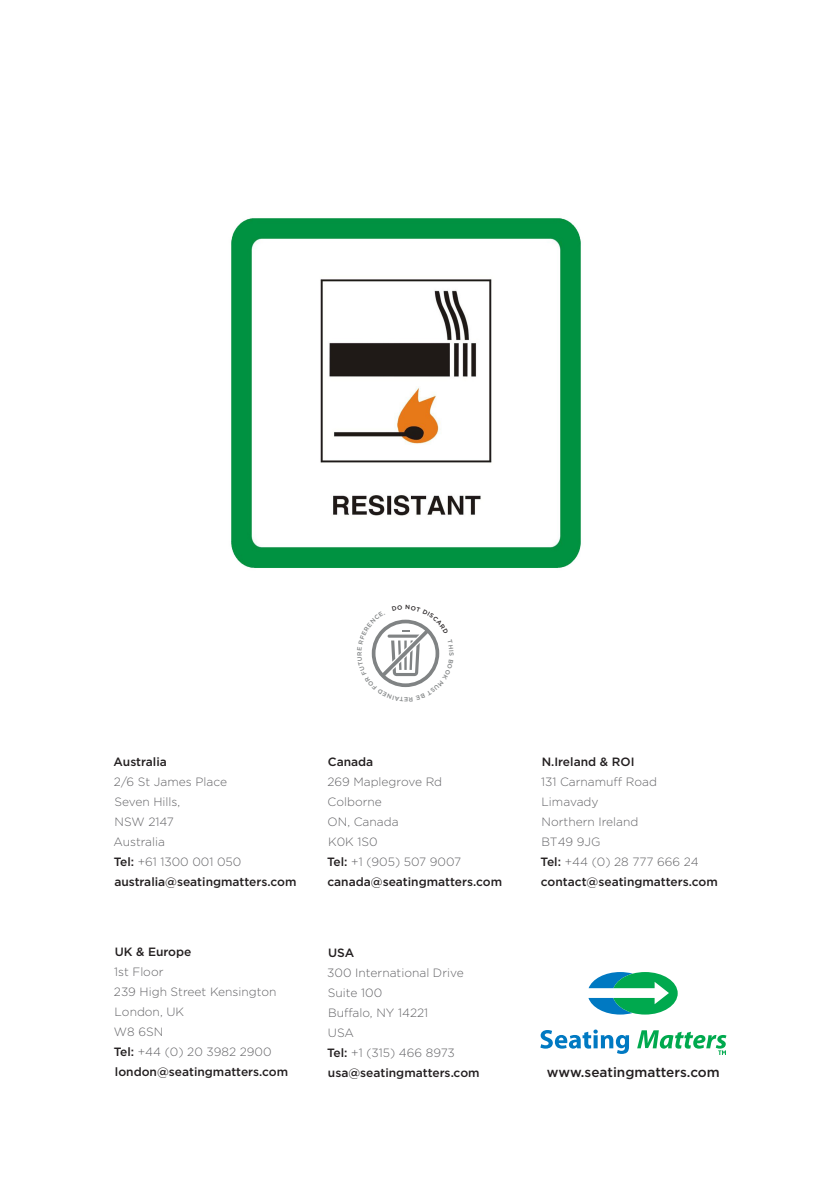
<style>
.page{position:relative;width:840px;height:1191px;background:#fff}
.page>*{position:absolute;margin:0;border:0;box-sizing:border-box;transform-origin:0 0}
.t1{font:500 13.6px "Gotham";color:#231f20}
.t2{font:300 12px "Gotham";color:#636366}
.t3{font:500 12px "Gotham";color:#231f20}
.s1{font-weight:500;color:#231f20}
</style>
<div class="page">
<img style="left:231px;top:218px;width:350px;height:350px">
<svg style="left:540px;top:1029px;width:88px;height:25px"></svg>
<svg style="left:588px;top:972px;width:89px;height:42px"></svg>
<svg style="left:637px;top:1030px;width:89px;height:25px"></svg>
<svg style="left:371px;top:619px;width:69px;height:69px"></svg>
<p class="t3" style="left:113px;top:753px;width:55px">Australia</p>
<p class="t2" style="left:114px;top:774px;width:115px">2/6 St James Place</p>
<p class="t2" style="left:114px;top:794px;width:67px">Seven Hills,</p>
<p class="t2" style="left:115px;top:814px;width:61px">NSW 2147</p>
<p class="t2" style="left:113px;top:834px;width:53px">Australia</p>
<p class="t2" style="left:114px;top:854px;width:129px"><span class="s1">Tel:</span> +61 1300 001 050</p>
<p class="t3" style="left:114px;top:873px;width:183px">australia@seatingmatters.com</p>
<p class="t3" style="left:115px;top:944px;width:78px">UK &amp; Europe</p>
<p class="t2" style="left:114px;top:964px;width:51px">1st Floor</p>
<p class="t2" style="left:114px;top:984px;width:164px">239 High Street Kensington</p>
<p class="t2" style="left:115px;top:1004px;width:71px">London, UK</p>
<p class="t2" style="left:114px;top:1024px;width:51px">W8 6SN</p>
<p class="t2" style="left:114px;top:1044px;width:159px"><span class="s1">Tel:</span> +44 (0) 20 3982 2900</p>
<p class="t3" style="left:115px;top:1064px;width:175px">london@seatingmatters.com</p>
<p class="t3" style="left:327px;top:753px;width:47px">Canada</p>
<p class="t2" style="left:327px;top:774px;width:116px">269 Maplegrove Rd</p>
<p class="t2" style="left:327px;top:794px;width:56px">Colborne</p>
<p class="t2" style="left:327px;top:814px;width:72px">ON, Canada</p>
<p class="t2" style="left:328px;top:834px;width:51px">K0K 1S0</p>
<p class="t2" style="left:327px;top:854px;width:135px"><span class="s1">Tel:</span> +1 (905) 507 9007</p>
<p class="t3" style="left:327px;top:873px;width:176px">canada@seatingmatters.com</p>
<p class="t3" style="left:541px;top:753px;width:94px">N.Ireland &amp; ROI</p>
<p class="t2" style="left:540px;top:774px;width:117px">131 Carnamuff Road</p>
<p class="t2" style="left:541px;top:794px;width:59px">Limavady</p>
<p class="t2" style="left:541px;top:814px;width:98px">Northern Ireland</p>
<p class="t2" style="left:541px;top:834px;width:61px">BT49 9JG</p>
<p class="t2" style="left:540px;top:854px;width:159px"><span class="s1">Tel:</span> +44 (0) 28 777 666 24</p>
<p class="t3" style="left:540px;top:873px;width:178px">contact@seatingmatters.com</p>
<p class="t3" style="left:328px;top:945px;width:28px">USA</p>
<p class="t2" style="left:327px;top:965px;width:138px">300 International Drive</p>
<p class="t2" style="left:327px;top:985px;width:56px">Suite 100</p>
<p class="t2" style="left:328px;top:1005px;width:102px">Buffalo, NY 14221</p>
<p class="t2" style="left:328px;top:1025px;width:28px">USA</p>
<p class="t2" style="left:327px;top:1045px;width:129px"><span class="s1">Tel:</span> +1 (315) 466 8973</p>
<p class="t3" style="left:328px;top:1065px;width:153px">usa@seatingmatters.com</p>
<p class="t1" style="left:546px;top:1063px;width:174px">www.seatingmatters.com</p>
</div>
